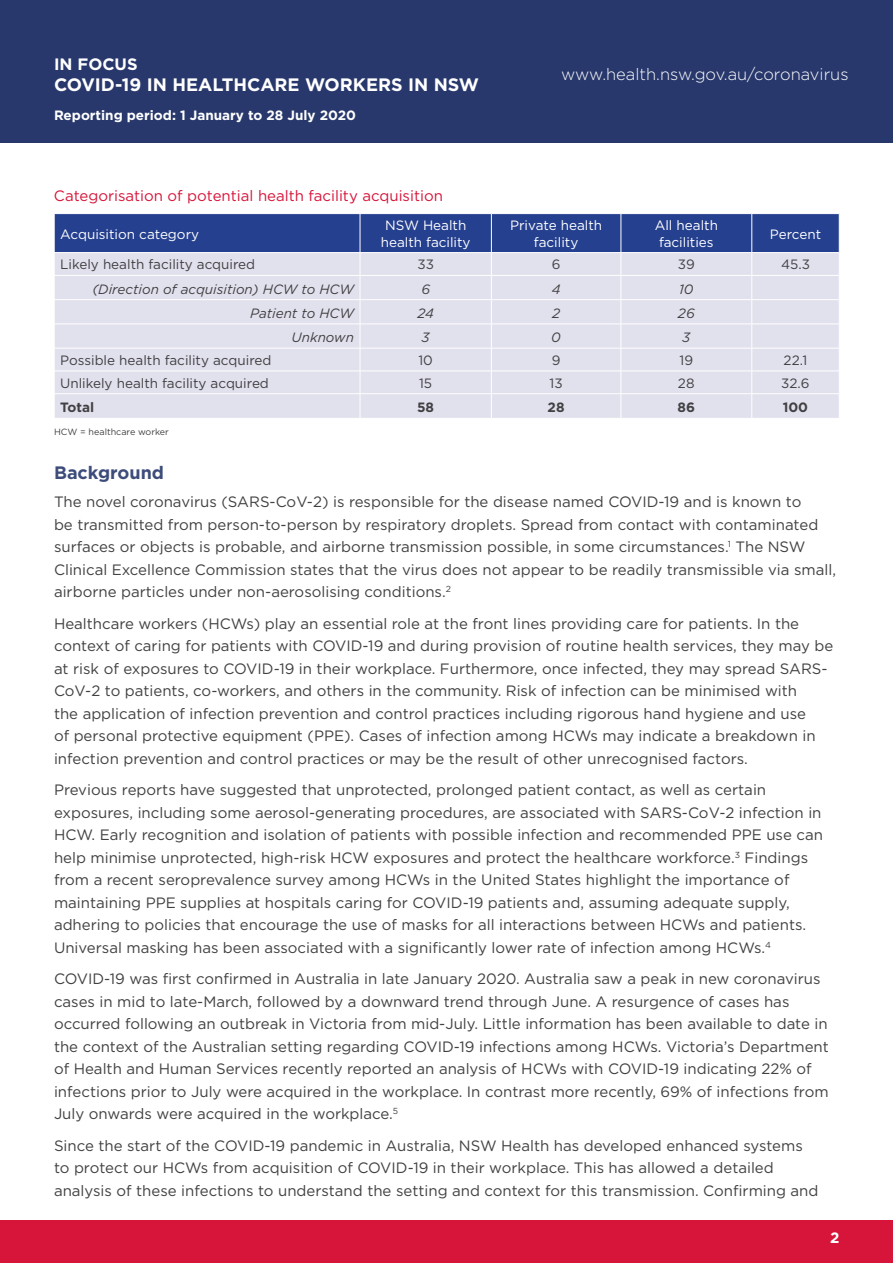
<style>
.page{position:relative;width:893px;height:1263px;background:#fff}
.page>*{position:absolute;margin:0;border:0;box-sizing:border-box;transform-origin:0 0}
.t1{font:700 18px "Gotham";color:#fff}
.t2{font:700 18px "Gotham";color:#3d4c7b}
.t3{font:300 16.5px "Gotham";color:#fff}
.t4{font:700 16.5px "Gotham";color:#fff}
.t5{font:15px/22.5px "Gotham";color:#414042}
.t6{font:15px "Gotham";color:#d7153a}
.t7{font:700 15px "Gotham";color:#fff}
.t8{font:13.5px "Gotham";color:#414042}
.t9{font:13.5px/16.2px "Gotham";color:#fff;text-align:center}
.t10{font:italic 13.5px "Gotham";color:#414042}
.t11{font:700 13.5px "Gotham";color:#fff}
.t12{font:700 13.5px "Gotham";color:#414042}
.t13{font:9px "Gotham";color:#414042}
</style>
<div class="page">
<div style="left:0;top:1220px;width:893px;height:43px;background:#d7153a"></div>
<div style="left:0;top:0;width:893px;height:143px;background:#28386c"></div>
<svg style="left:54px;top:214px;width:786px;height:204px;background:#bfc3dc"></svg>
<p class="t4" style="left:54px;top:55px;width:85px">IN FOCUS</p>
<p class="t1" style="left:54px;top:74px;width:427px">COVID-19 IN HEALTHCARE WORKERS IN NSW</p>
<p class="t11" style="left:54px;top:107px;width:304px">Reporting period: 1 January to 28 July 2020</p>
<p class="t3" style="left:561px;top:65px;width:289px">www.health.nsw.gov.au/coronavirus</p>
<p class="t6" style="left:54px;top:188px;width:390px">Categorisation of potential health facility acquisition</p>
<p class="t9" style="left:60px;top:226px;width:140px">Acquisition category</p>
<p class="t9" style="left:381px;top:217px;width:91px">NSW Health health facility</p>
<p class="t9" style="left:510px;top:217px;width:94px">Private health facility</p>
<p class="t9" style="left:655px;top:217px;width:65px">All health facilities</p>
<p class="t9" style="left:770px;top:226px;width:53px">Percent</p>
<p class="t8" style="left:60px;top:257px;width:197px">Likely health facility acquired</p>
<p class="t8" style="left:417px;top:257px;width:18px">33</p>
<p class="t8" style="left:552px;top:257px;width:10px">6</p>
<p class="t8" style="left:678px;top:257px;width:18px">39</p>
<p class="t8" style="left:781px;top:257px;width:30px">45.3</p>
<p class="t10" style="left:92px;top:281px;width:263px">(Direction of acquisition) HCW to HCW</p>
<p class="t10" style="left:421px;top:281px;width:10px">6</p>
<p class="t10" style="left:552px;top:281px;width:10px">4</p>
<p class="t10" style="left:679px;top:281px;width:16px">10</p>
<p class="t10" style="left:250px;top:306px;width:105px">Patient to HCW</p>
<p class="t10" style="left:417px;top:306px;width:18px">24</p>
<p class="t10" style="left:552px;top:306px;width:10px">2</p>
<p class="t10" style="left:678px;top:306px;width:18px">26</p>
<p class="t10" style="left:291px;top:330px;width:64px">Unknown</p>
<p class="t10" style="left:422px;top:330px;width:10px">3</p>
<p class="t10" style="left:551px;top:330px;width:11px">0</p>
<p class="t10" style="left:682px;top:330px;width:10px">3</p>
<p class="t8" style="left:60px;top:353px;width:213px">Possible health facility acquired</p>
<p class="t8" style="left:418px;top:353px;width:16px">10</p>
<p class="t8" style="left:552px;top:353px;width:10px">9</p>
<p class="t8" style="left:679px;top:353px;width:15px">19</p>
<p class="t8" style="left:784px;top:353px;width:25px">22.1</p>
<p class="t8" style="left:60px;top:375px;width:210px">Unlikely health facility acquired</p>
<p class="t8" style="left:419px;top:375px;width:15px">15</p>
<p class="t8" style="left:549px;top:375px;width:15px">13</p>
<p class="t8" style="left:678px;top:375px;width:18px">28</p>
<p class="t8" style="left:781px;top:375px;width:30px">32.6</p>
<p class="t12" style="left:60px;top:400px;width:35px">Total</p>
<p class="t12" style="left:417px;top:400px;width:19px">58</p>
<p class="t12" style="left:548px;top:400px;width:18px">28</p>
<p class="t12" style="left:678px;top:400px;width:19px">86</p>
<p class="t12" style="left:783px;top:400px;width:27px">100</p>
<p class="t13" style="left:54px;top:427px;width:116px">HCW = healthcare worker</p>
<p class="t2" style="left:54px;top:462px;width:112px">Background</p>
<p class="t5" style="left:54px;top:490px;width:783px">The novel coronavirus (SARS-CoV-2) is responsible for the disease named COVID-19 and is known to<br>be transmitted from person-to-person by respiratory droplets. Spread from contact with contaminated surfaces or objects is probable, and airborne transmission possible, in some circumstances.<sup>1</sup> The NSW Clinical Excellence Commission states that the virus does not appear to be readily transmissible via small, airborne particles under non-aerosolising conditions.<sup>2</sup></p>
<p class="t5" style="left:54px;top:612px;width:781px">Healthcare workers (HCWs) play an essential role at the front lines providing care for patients. In the context of caring for patients with COVID-19 and during provision of routine health services, they may be at risk of exposures to COVID-19 in their workplace. Furthermore, once infected, they may spread SARS-CoV-2 to patients, co-workers, and others in the community. Risk of infection can be minimised with<br>the application of infection prevention and control practices including rigorous hand hygiene and use<br>of personal protective equipment (PPE). Cases of infection among HCWs may indicate a breakdown in infection prevention and control practices or may be the result of other unrecognised factors.</p>
<p class="t5" style="left:54px;top:778px;width:770px">Previous reports have suggested that unprotected, prolonged patient contact, as well as certain exposures, including some aerosol-generating procedures, are associated with SARS-CoV-2 infection in HCW. Early recognition and isolation of patients with possible infection and recommended PPE use can help minimise unprotected, high-risk HCW exposures and protect the healthcare workforce.<sup>3</sup> Findings from a recent seroprevalence survey among HCWs in the United States highlight the importance of maintaining PPE supplies at hospitals caring for COVID-19 patients and, assuming adequate supply, adhering to policies that encourage the use of masks for all interactions between HCWs and patients.<br>Universal masking has been associated with a significantly lower rate of infection among HCWs.<sup>4</sup></p>
<p class="t5" style="left:54px;top:967px;width:776px">COVID-19 was first confirmed in Australia in late January 2020. Australia saw a peak in new coronavirus cases in mid to late-March, followed by a downward trend through June. A resurgence of cases has occurred following an outbreak in Victoria from mid-July. Little information has been available to date in the context of the Australian setting regarding COVID-19 infections among HCWs. Victoria’s Department of Health and Human Services recently reported an analysis of HCWs with COVID-19 indicating 22% of infections prior to July were acquired in the workplace. In contrast more recently, 69% of infections from July onwards were acquired in the workplace.<sup>5</sup></p>
<p class="t5" style="left:54px;top:1134px;width:766px">Since the start of the COVID-19 pandemic in Australia, NSW Health has developed enhanced systems to protect our HCWs from acquisition of COVID-19 in their workplace. This has allowed a detailed analysis of these infections to understand the setting and context for this transmission. Confirming and</p>
<p class="t7" style="left:830px;top:1229px;width:11px">2</p>
</div>
